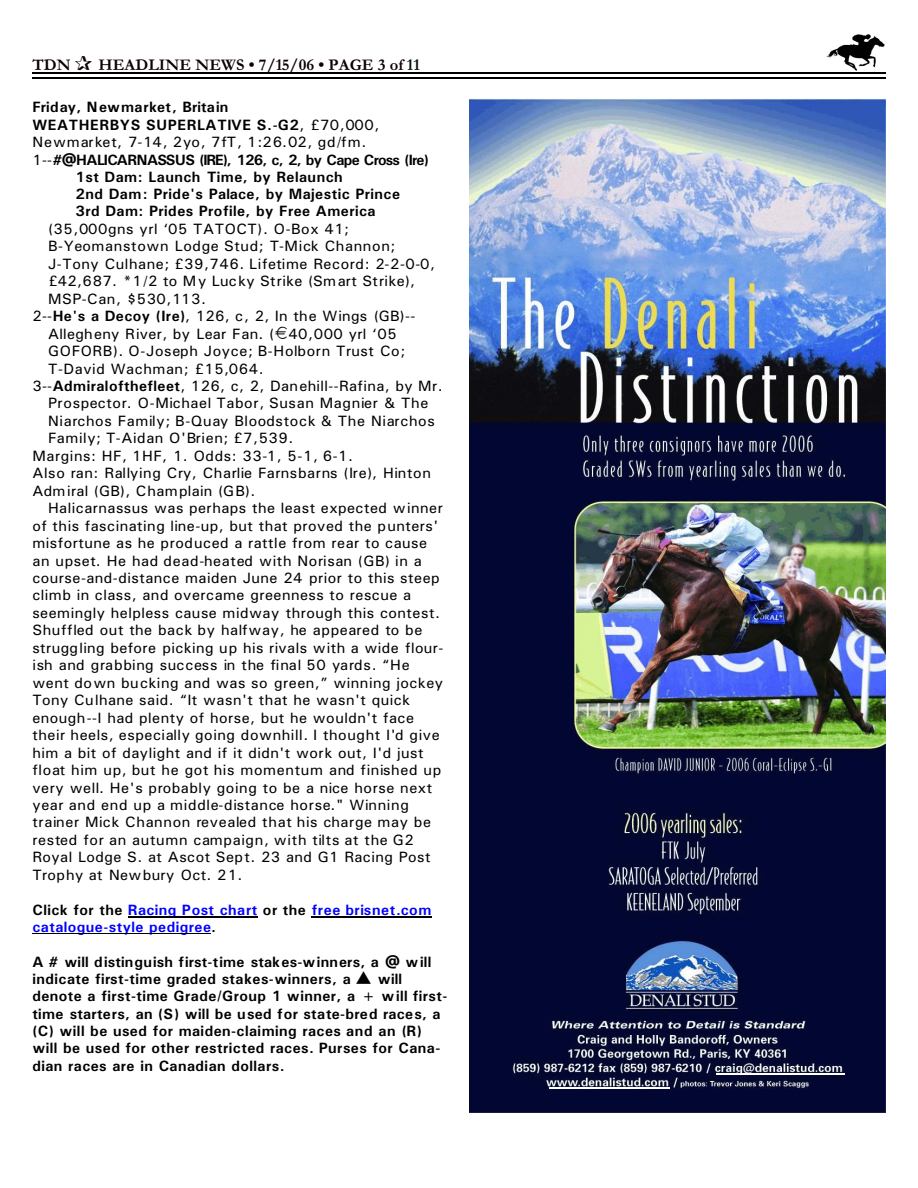
<style>
.page{position:relative;width:918px;height:1188px;background:#fff}
.page>*{position:absolute;margin:0;border:0;box-sizing:border-box;transform-origin:0 0}
.t1{font:700 16.5px "Garamond";letter-spacing:.005em;color:#0f0000}
.t2{font:15px "Univers";letter-spacing:.03em;color:#000}
.t3{font:700 15px/17.4px "Univers";letter-spacing:.03em;color:#000}
.t4{font:700 15px/17.2px "Univers";letter-spacing:.03em;color:#00f}
.t5{font:700 15px "Univers";letter-spacing:-.045em;color:#000}
.t6{font:15px "Univers";letter-spacing:.055em;color:#000}
.t7{font:15px "Univers";letter-spacing:.06em;color:#000}
.t8{font:700 15px "Univers";letter-spacing:.01em;color:#000}
.s1{color:#001400}
.s2{font-weight:400}
.s3{font-weight:700}
.s4{color:#000}
</style>
<div class="page">
<img style="left:826px;top:34px;width:59px;height:36px">
<hr style="left:32px;top:72px;width:853px;height:1px;background:#000">
<hr style="left:32px;top:77px;width:853px;height:2px;background:#000">
<hr style="left:128px;top:916px;width:130px;height:1px;background:#000">
<hr style="left:312px;top:916px;width:120px;height:1px;background:#000">
<hr style="left:32px;top:933px;width:179px;height:1px;background:#000">
<img style="left:470px;top:98px;width:415px;height:1014px">
<hr style="left:550px;top:1087px;width:120px;height:1px;background:#fff">
<hr style="left:716px;top:1073px;width:128px;height:1px;background:#fff">
<p class="t1" style="left:32px;top:59px;width:40px">TDN</p>
<p class="t1" style="left:98px;top:59px;width:323px">HEADLINE NEWS • 7/15/06 • PAGE 3 of <span class="s1">11</span></p>
<p class="t8" style="left:32px;top:102px;width:198px">Friday, Newmarket, Britain</p>
<p class="t3" style="left:32px;top:117px;width:349px">WEATHERBYS SUPERLATIVE S.-G2<span class="s2">, £70,000,</span></p>
<p class="t7" style="left:32px;top:137px;width:336px">Newmarket, 7-14, 2yo, 7fT, 1:26.02, gd/fm.</p>
<p class="t5" style="left:32px;top:154px;width:398px"><span class="s2">1--</span>#@HALICARNASSUS (IRE), 126, c, 2, by Cape Cross (Ire)</p>
<p class="t3" style="left:76px;top:169px;width:269px">1st Dam: Launch Time, by Relaunch</p>
<p class="t3" style="left:76px;top:187px;width:326px">2nd Dam: Pride's Palace, by Majestic Prince</p>
<p class="t3" style="left:76px;top:204px;width:302px">3rd Dam: Prides Profile, by Free America</p>
<p class="t2" style="left:48px;top:223px;width:303px">(35,000gns yrl ‘05 TATOCT). O-Box 41;</p>
<p class="t2" style="left:48px;top:241px;width:349px">B-Yeomanstown Lodge Stud; T-Mick Channon;</p>
<p class="t2" style="left:48px;top:258px;width:388px">J-Tony Culhane; £39,746. Lifetime Record: 2-2-0-0,</p>
<p class="t2" style="left:48px;top:276px;width:369px">£42,687. *1/2 to My Lucky Strike (Smart Strike),</p>
<p class="t2" style="left:48px;top:293px;width:160px">MSP-Can, $530,113.</p>
<p class="t2" style="left:32px;top:311px;width:385px">2--<span class="s3">He's a Decoy (Ire)</span>, 126, c, 2, In the Wings (GB)--</p>
<p class="t2" style="left:48px;top:328px;width:350px">Allegheny River, by Lear Fan. ( 40,000 yrl ‘05</p>
<p class="t2" style="left:48px;top:346px;width:359px">GOFORB). O-Joseph Joyce; B-Holborn Trust Co;</p>
<p class="t2" style="left:48px;top:363px;width:217px">T-David Wachman; £15,064.</p>
<p class="t2" style="left:32px;top:381px;width:412px">3--<span class="s3">Admiralofthefleet</span>, 126, c, 2, Danehill--Rafina, by Mr.</p>
<p class="t2" style="left:48px;top:398px;width:382px">Prospector. O-Michael Tabor, Susan Magnier &amp; The</p>
<p class="t2" style="left:48px;top:416px;width:388px">Niarchos Family; B-Quay Bloodstock &amp; The Niarchos</p>
<p class="t2" style="left:48px;top:433px;width:247px">Family; T-Aidan O'Brien; £7,539.</p>
<p class="t2" style="left:32px;top:450px;width:322px">Margins: HF, 1HF, 1. Odds: 33-1, 5-1, 6-1.</p>
<p class="t2" style="left:32px;top:468px;width:400px">Also ran: Rallying Cry, Charlie Farnsbarns (Ire), Hinton</p>
<p class="t2" style="left:32px;top:485px;width:225px">Admiral (GB), Champlain (GB).</p>
<p class="t2" style="left:48px;top:503px;width:396px">Halicarnassus was perhaps the least expected winner</p>
<p class="t2" style="left:32px;top:520px;width:408px">of this fascinating line-up, but that proved the punters'</p>
<p class="t2" style="left:32px;top:538px;width:396px">misfortune as he produced a rattle from rear to cause</p>
<p class="t2" style="left:32px;top:555px;width:391px">an upset. He had dead-heated with Norisan (GB) in a</p>
<p class="t2" style="left:32px;top:573px;width:409px">course-and-distance maiden June 24 prior to this steep</p>
<p class="t2" style="left:32px;top:590px;width:380px">climb in class, and overcame greenness to rescue a</p>
<p class="t2" style="left:32px;top:608px;width:409px">seemingly helpless cause midway through this contest.</p>
<p class="t2" style="left:32px;top:625px;width:392px">Shuffled out the back by halfway, he appeared to be</p>
<p class="t2" style="left:32px;top:643px;width:413px">struggling before picking up his rivals with a wide flour-</p>
<p class="t6" style="left:32px;top:660px;width:379px">ish and grabbing success in the final 50 yards. “He</p>
<p class="t2" style="left:32px;top:677px;width:412px">went down bucking and was so green,” winning jockey</p>
<p class="t2" style="left:32px;top:695px;width:379px">Tony Culhane said. “It wasn't that he wasn't quick</p>
<p class="t2" style="left:32px;top:712px;width:383px">enough--I had plenty of horse, but he wouldn't face</p>
<p class="t2" style="left:32px;top:730px;width:409px">their heels, especially going downhill. I thought I'd give</p>
<p class="t2" style="left:32px;top:747px;width:393px">him a bit of daylight and if it didn't work out, I'd just</p>
<p class="t2" style="left:32px;top:765px;width:410px">float him up, but he got his momentum and finished up</p>
<p class="t2" style="left:32px;top:782px;width:401px">very well. He's probably going to be a nice horse next</p>
<p class="t2" style="left:32px;top:800px;width:378px">year and end up a middle-distance horse." Winning</p>
<p class="t2" style="left:32px;top:817px;width:400px">trainer Mick Channon revealed that his charge may be</p>
<p class="t2" style="left:32px;top:835px;width:383px">rested for an autumn campaign, with tilts at the G2</p>
<p class="t2" style="left:32px;top:852px;width:400px">Royal Lodge S. at Ascot Sept. 23 and G1 Racing Post</p>
<p class="t2" style="left:32px;top:870px;width:211px">Trophy at Newbury Oct. 21.</p>
<p class="t4" style="left:32px;top:902px;width:401px"><span class="s4">Click for the</span> Racing Post chart <span class="s4">or the</span> free brisnet.com catalogue-style pedigree<span class="s4">.</span></p>
<p class="t3" style="left:32px;top:954px;width:417px">A # will distinguish first-time stakes-winners, a @ will indicate first-time graded stakes-winners, a ▲ will denote a first-time Grade/Group 1 winner, a + will first&shy;time starters, an (S) will be used for state-bred races, a (C) will be used for maiden-claiming races and an (R) will be used for other restricted races. Purses for Cana&shy;dian races are in Canadian dollars.</p>
</div>
